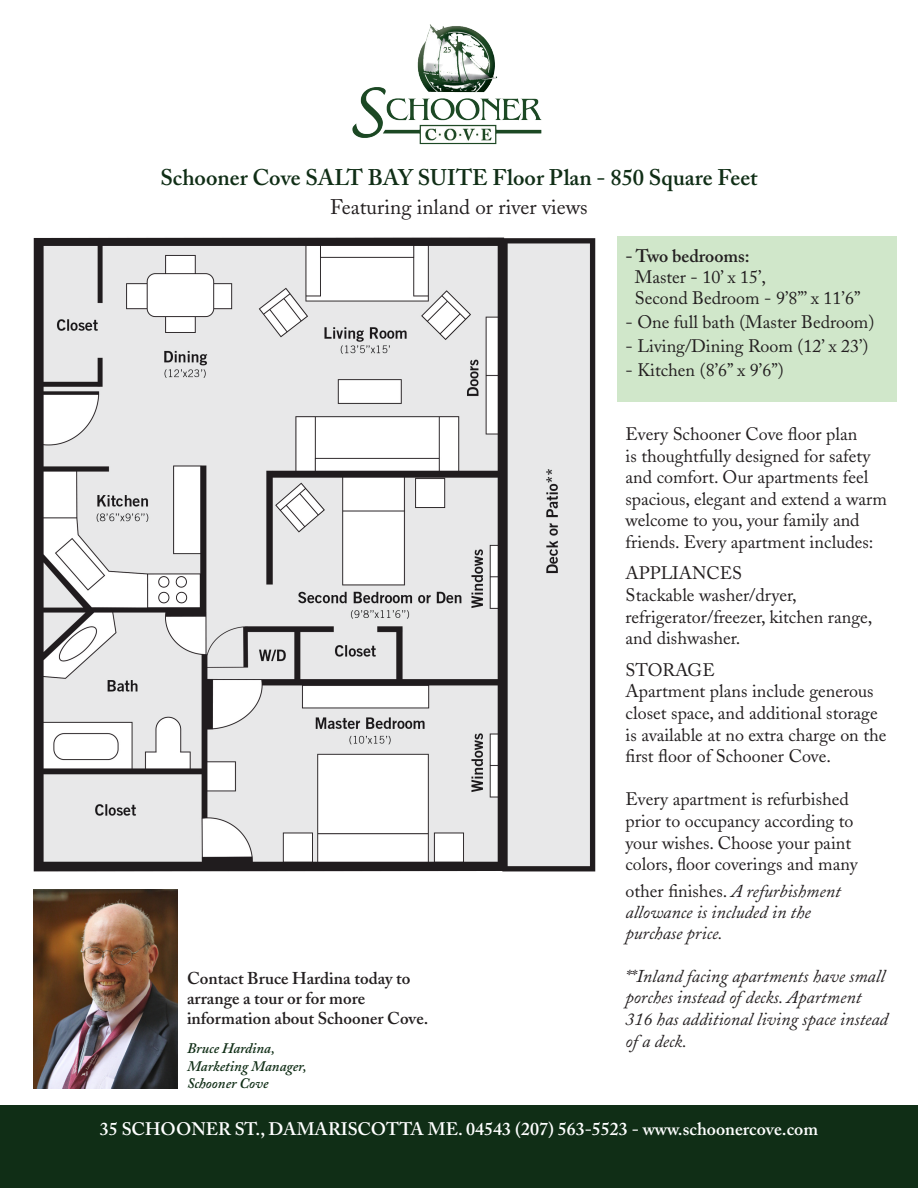
<style>
.page{position:relative;width:918px;height:1188px;background:#fff}
.page>*{position:absolute;margin:0;border:0;box-sizing:border-box;transform-origin:0 0}
.t1{font:600 22.5px "Adobe Caslon";color:#102e16}
.t2{font:21px "Adobe Caslon";color:#231f20}
.t3{font:18px/21.6px "Adobe Caslon";color:#231f20}
.t4{font:italic 18px/21.6px "Adobe Caslon";color:#231f20}
.t5{font:600 18px "Adobe Caslon";color:#fff}
.t6{font:600 18px "Adobe Caslon";color:#231f20}
.t7{font:600 16.95px/20.4px "Adobe Caslon";color:#231f20}
.t8{font:italic 600 14.55px/17.5px "Adobe Caslon";color:#102e16}
.s1{font-style:normal}
</style>
<div class="page">
<div style="left:0;top:1105px;width:918px;height:83px;background:#102e16"></div>
<div style="left:617px;top:237px;width:280px;height:165px;background:#d0e7ca"></div>
<img style="left:33px;top:889px;width:144px;height:200px">
<img style="left:352px;top:24px;width:190px;height:121px">
<img style="left:33px;top:237px;width:563px;height:635px">
<p class="t1" style="left:160px;top:164px;width:599px">Schooner Cove SALT BAY SUITE Floor Plan - 850 Square Feet</p>
<p class="t2" style="left:330px;top:194px;width:259px">Featuring inland or river views</p>
<p class="t7" style="left:187px;top:968px;width:243px">Contact Bruce Hardina today to arrange a tour or for more information about Schooner Cove.</p>
<p class="t8" style="left:187px;top:1040px;width:121px">Bruce Hardina,<br>Marketing Manager,<br>Schooner Cove</p>
<p class="t6" style="left:626px;top:245px;width:126px">- Two bedrooms:</p>
<p class="t3" style="left:635px;top:266px;width:133px">Master - 10’ x 15’,</p>
<p class="t3" style="left:635px;top:287px;width:227px">Second Bedroom - 9’8”’ x 11’6”</p>
<p class="t3" style="left:626px;top:311px;width:250px">- One full bath (Master Bedroom)</p>
<p class="t3" style="left:626px;top:335px;width:244px">- Living/Dining Room (12’ x 23’)</p>
<p class="t3" style="left:626px;top:359px;width:160px">- Kitchen (8’6” x 9’6”)</p>
<p class="t3" style="left:626px;top:423px;width:263px">Every Schooner Cove floor plan<br>is thoughtfully designed for safety and comfort. Our apartments feel spacious, elegant and extend a warm welcome to you, your family and friends. Every apartment includes:</p>
<p class="t3" style="left:626px;top:563px;width:118px">APPLIANCES</p>
<p class="t3" style="left:626px;top:584px;width:248px">Stackable washer/dryer, refrigerator/freezer, kitchen range, and dishwasher.</p>
<p class="t3" style="left:626px;top:659px;width:91px">STORAGE</p>
<p class="t3" style="left:626px;top:681px;width:262px">Apartment plans include generous closet space, and additional storage is available at no extra charge on the first floor of Schooner Cove.</p>
<p class="t3" style="left:626px;top:789px;width:234px">Every apartment is refurbished prior to occupancy according to your wishes. Choose your paint colors, floor coverings and many</p>
<p class="t4" style="left:626px;top:881px;width:217px;line-height:21px"><span class="s1">other finishes.</span> A refurbishment allowance is included in the purchase price.</p>
<p class="t4" style="left:626px;top:966px;width:264px">**Inland facing apartments have small porches instead of decks. Apartment<br>316 has additional living space instead of a deck.</p>
<p class="t5" style="left:100px;top:1118px;width:720px">35 SCHOONER ST., DAMARISCOTTA ME. 04543 (207) 563-5523 - www.schoonercove.com</p>
</div>
